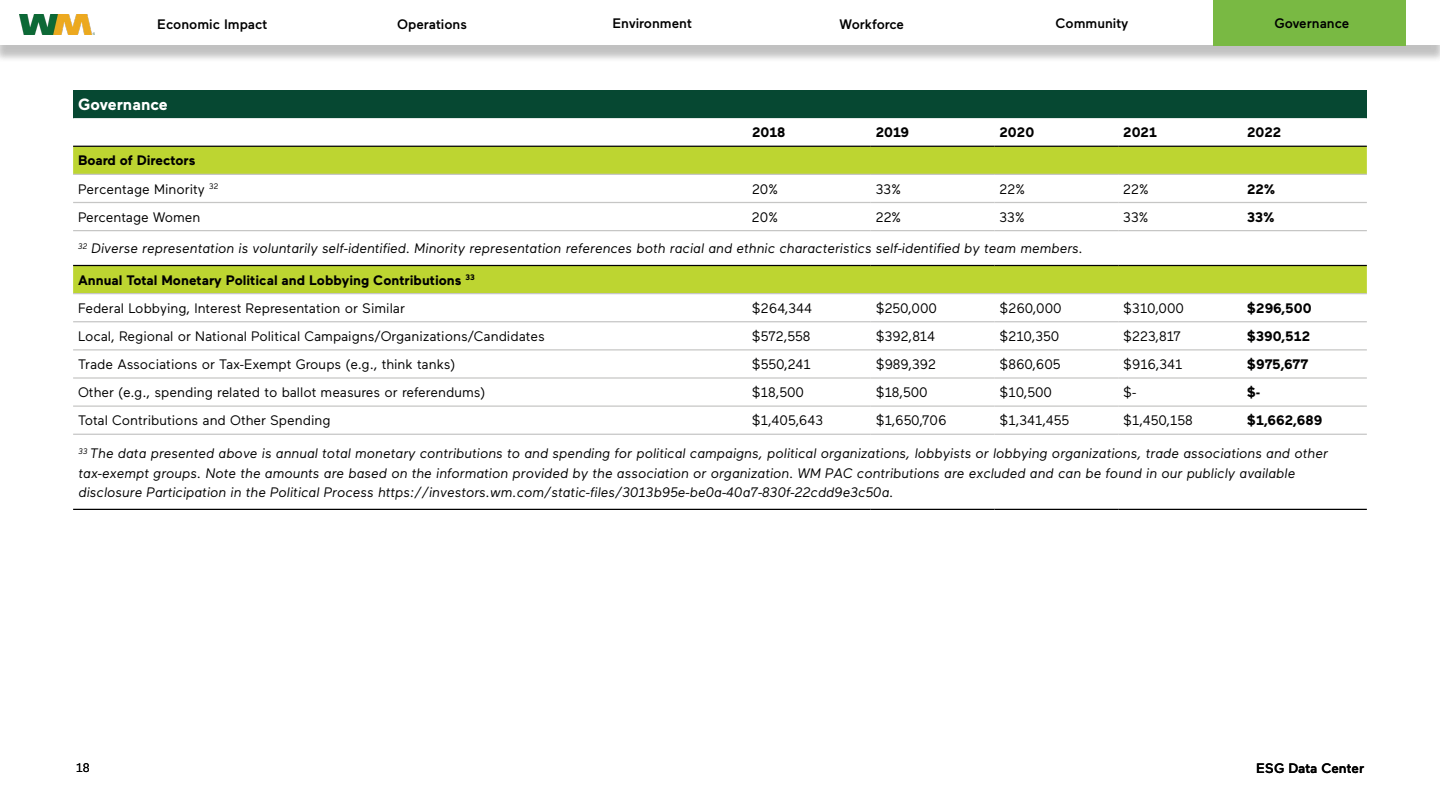
<style>
.page{position:relative;width:1440px;height:810px;background:#fff}
.page>*{position:absolute;margin:0;border:0;box-sizing:border-box;transform-origin:0 0}
.t1{font:700 16.25px "Maax";color:#fff}
.t2{font:italic 13.75px/19.8px "Maax";color:#000}
.t3{font:13.75px/28.1px "Maax";color:#000}
.t4{font:700 13.75px/28.1px "Maax";color:#000}
.t5{font:500 13.75px "Maax";color:#000}
.t6{font:12.5px "Maax";color:#000}
.s1{font-weight:700}
.s2{font-weight:400}
</style>
<div class="page">
<div style="left:0;top:5px;width:1440px;height:58px;background:#000;opacity:.13"></div>
<div style="left:0;top:0;width:1440px;height:45px;background:#fff"></div>
<div style="left:1214px;top:0;width:192px;height:46px;background:#79b943"></div>
<div style="left:73px;top:90px;width:1294px;height:28px;background:#064832"></div>
<svg style="left:73px;top:118px;width:1294px;height:28px"></svg>
<svg style="left:73px;top:147px;width:1294px;height:146px"></svg>
<hr style="left:73px;top:146px;width:674px;height:1px;background:#000">
<hr style="left:747px;top:146px;width:124px;height:1px;background:#000">
<hr style="left:871px;top:146px;width:123px;height:1px;background:#000">
<hr style="left:994px;top:146px;width:124px;height:1px;background:#000">
<hr style="left:1118px;top:146px;width:124px;height:1px;background:#000">
<hr style="left:1242px;top:146px;width:125px;height:1px;background:#000">
<hr style="left:73px;top:174px;width:674px;height:1px;background:#c6c6c5">
<hr style="left:747px;top:174px;width:124px;height:1px;background:#c6c6c5">
<hr style="left:871px;top:174px;width:123px;height:1px;background:#c6c6c5">
<hr style="left:994px;top:174px;width:124px;height:1px;background:#c6c6c5">
<hr style="left:1118px;top:174px;width:124px;height:1px;background:#c6c6c5">
<hr style="left:1242px;top:174px;width:125px;height:1px;background:#c6c6c5">
<hr style="left:73px;top:202px;width:674px;height:1px;background:#c6c6c5">
<hr style="left:747px;top:202px;width:124px;height:1px;background:#c6c6c5">
<hr style="left:871px;top:202px;width:123px;height:1px;background:#c6c6c5">
<hr style="left:994px;top:202px;width:124px;height:1px;background:#c6c6c5">
<hr style="left:1118px;top:202px;width:124px;height:1px;background:#c6c6c5">
<hr style="left:1242px;top:202px;width:125px;height:1px;background:#c6c6c5">
<hr style="left:73px;top:230px;width:674px;height:1px;background:#c6c6c5">
<hr style="left:747px;top:230px;width:124px;height:1px;background:#c6c6c5">
<hr style="left:871px;top:230px;width:123px;height:1px;background:#c6c6c5">
<hr style="left:994px;top:230px;width:124px;height:1px;background:#c6c6c5">
<hr style="left:1118px;top:230px;width:124px;height:1px;background:#c6c6c5">
<hr style="left:1242px;top:230px;width:125px;height:1px;background:#c6c6c5">
<hr style="left:73px;top:321px;width:674px;height:1px;background:#c6c6c5">
<hr style="left:747px;top:321px;width:124px;height:1px;background:#c6c6c5">
<hr style="left:871px;top:321px;width:123px;height:1px;background:#c6c6c5">
<hr style="left:994px;top:321px;width:124px;height:1px;background:#c6c6c5">
<hr style="left:1118px;top:321px;width:124px;height:1px;background:#c6c6c5">
<hr style="left:1242px;top:321px;width:125px;height:1px;background:#c6c6c5">
<hr style="left:73px;top:349px;width:674px;height:1px;background:#c6c6c5">
<hr style="left:747px;top:349px;width:124px;height:1px;background:#c6c6c5">
<hr style="left:871px;top:349px;width:123px;height:1px;background:#c6c6c5">
<hr style="left:994px;top:349px;width:124px;height:1px;background:#c6c6c5">
<hr style="left:1118px;top:349px;width:124px;height:1px;background:#c6c6c5">
<hr style="left:1242px;top:349px;width:125px;height:1px;background:#c6c6c5">
<hr style="left:73px;top:377px;width:674px;height:2px;background:#c6c6c5">
<hr style="left:747px;top:377px;width:124px;height:2px;background:#c6c6c5">
<hr style="left:871px;top:377px;width:123px;height:2px;background:#c6c6c5">
<hr style="left:994px;top:377px;width:124px;height:2px;background:#c6c6c5">
<hr style="left:1118px;top:377px;width:124px;height:2px;background:#c6c6c5">
<hr style="left:1242px;top:377px;width:125px;height:2px;background:#c6c6c5">
<hr style="left:73px;top:405px;width:674px;height:2px;background:#c6c6c5">
<hr style="left:747px;top:405px;width:124px;height:2px;background:#c6c6c5">
<hr style="left:871px;top:405px;width:123px;height:2px;background:#c6c6c5">
<hr style="left:994px;top:405px;width:124px;height:2px;background:#c6c6c5">
<hr style="left:1118px;top:405px;width:124px;height:2px;background:#c6c6c5">
<hr style="left:1242px;top:405px;width:125px;height:2px;background:#c6c6c5">
<hr style="left:73px;top:434px;width:674px;height:1px;background:#c6c6c5">
<hr style="left:747px;top:434px;width:124px;height:1px;background:#c6c6c5">
<hr style="left:871px;top:434px;width:123px;height:1px;background:#c6c6c5">
<hr style="left:994px;top:434px;width:124px;height:1px;background:#c6c6c5">
<hr style="left:1118px;top:434px;width:124px;height:1px;background:#c6c6c5">
<hr style="left:1242px;top:434px;width:125px;height:1px;background:#c6c6c5">
<hr style="left:73px;top:509px;width:674px;height:1px;background:#000">
<hr style="left:747px;top:509px;width:124px;height:1px;background:#000">
<hr style="left:871px;top:509px;width:123px;height:1px;background:#000">
<hr style="left:994px;top:509px;width:124px;height:1px;background:#000">
<hr style="left:1118px;top:509px;width:124px;height:1px;background:#000">
<hr style="left:1242px;top:509px;width:125px;height:1px;background:#000">
<hr style="left:73px;top:265px;width:674px;height:1px;background:#000">
<hr style="left:747px;top:265px;width:124px;height:1px;background:#000">
<hr style="left:871px;top:265px;width:123px;height:1px;background:#000">
<hr style="left:994px;top:265px;width:124px;height:1px;background:#000">
<hr style="left:1118px;top:265px;width:124px;height:1px;background:#000">
<hr style="left:1242px;top:265px;width:125px;height:1px;background:#000">
<hr style="left:73px;top:293px;width:674px;height:1px;background:#c6c6c5">
<hr style="left:747px;top:293px;width:124px;height:1px;background:#c6c6c5">
<hr style="left:871px;top:293px;width:123px;height:1px;background:#c6c6c5">
<hr style="left:994px;top:293px;width:124px;height:1px;background:#c6c6c5">
<hr style="left:1118px;top:293px;width:124px;height:1px;background:#c6c6c5">
<hr style="left:1242px;top:293px;width:125px;height:1px;background:#c6c6c5">
<p class="t5" style="left:157px;top:15px;width:111px">Economic Impact</p>
<p class="t5" style="left:397px;top:15px;width:71px">Operations</p>
<p class="t5" style="left:612px;top:15px;width:81px">Environment</p>
<p class="t5" style="left:840px;top:15px;width:66px">Workforce</p>
<p class="t5" style="left:1056px;top:15px;width:74px">Community</p>
<p class="t5" style="left:1274px;top:15px;width:77px">Governance</p>
<p class="t1" style="left:78px;top:94px;width:91px">Governance</p>
<p class="t3" style="left:78px;top:146px;width:142px"><span class="s1">Board of Directors<br></span>Percentage Minority <sup>32</sup></p>
<p class="t4" style="left:752px;top:118px;width:35px">2018</p>
<p class="t4" style="left:876px;top:118px;width:35px">2019</p>
<p class="t4" style="left:999px;top:118px;width:36px">2020</p>
<p class="t4" style="left:1123px;top:118px;width:35px">2021</p>
<p class="t4" style="left:1247px;top:118px;width:36px">2022</p>
<p class="t3" style="left:752px;top:174px;width:27px">20%</p>
<p class="t3" style="left:876px;top:174px;width:27px">33%</p>
<p class="t3" style="left:999px;top:174px;width:27px">22%</p>
<p class="t3" style="left:1123px;top:174px;width:27px">22%</p>
<p class="t4" style="left:1247px;top:174px;width:30px">22%</p>
<p class="t3" style="left:78px;top:202px;width:124px">Percentage Women</p>
<p class="t3" style="left:752px;top:202px;width:27px">20%</p>
<p class="t3" style="left:876px;top:202px;width:27px">22%</p>
<p class="t3" style="left:999px;top:202px;width:27px">33%</p>
<p class="t3" style="left:1123px;top:202px;width:27px">33%</p>
<p class="t4" style="left:1247px;top:202px;width:29px">33%</p>
<p class="t2" style="left:78px;top:238px;width:1006px"><sup>32</sup> Diverse representation is voluntarily self-identified. Minority representation references both racial and ethnic characteristics self-identified by team members.</p>
<p class="t4" style="left:78px;top:265px;width:398px">Annual Total Monetary Political and Lobbying Contributions <sup>33<br></sup><span class="s2">Federal Lobbying, Interest Representation or Similar</span></p>
<p class="t3" style="left:752px;top:293px;width:62px">$264,344</p>
<p class="t3" style="left:876px;top:293px;width:63px">$250,000</p>
<p class="t3" style="left:999px;top:293px;width:64px">$260,000</p>
<p class="t3" style="left:1123px;top:293px;width:62px">$310,000</p>
<p class="t4" style="left:1247px;top:293px;width:66px">$296,500</p>
<p class="t3" style="left:78px;top:321px;width:468px">Local, Regional or National Political Campaigns/Organizations/Candidates</p>
<p class="t3" style="left:752px;top:321px;width:60px">$572,558</p>
<p class="t3" style="left:876px;top:321px;width:61px">$392,814</p>
<p class="t3" style="left:999px;top:321px;width:61px">$210,350</p>
<p class="t3" style="left:1123px;top:321px;width:59px">$223,817</p>
<p class="t4" style="left:1247px;top:321px;width:65px">$390,512</p>
<p class="t3" style="left:78px;top:350px;width:379px">Trade Associations or Tax-Exempt Groups (e.g., think tanks)</p>
<p class="t3" style="left:752px;top:350px;width:60px">$550,241</p>
<p class="t3" style="left:876px;top:350px;width:62px">$989,392</p>
<p class="t3" style="left:999px;top:350px;width:62px">$860,605</p>
<p class="t3" style="left:1123px;top:350px;width:61px">$916,341</p>
<p class="t4" style="left:1247px;top:350px;width:63px">$975,677</p>
<p class="t3" style="left:78px;top:378px;width:409px">Other (e.g., spending related to ballot measures or referendums)</p>
<p class="t3" style="left:752px;top:378px;width:54px">$18,500</p>
<p class="t3" style="left:876px;top:378px;width:54px">$18,500</p>
<p class="t3" style="left:999px;top:378px;width:54px">$10,500</p>
<p class="t3" style="left:1123px;top:378px;width:15px">$-</p>
<p class="t4" style="left:1247px;top:378px;width:15px">$-</p>
<p class="t3" style="left:78px;top:406px;width:254px">Total Contributions and Other Spending</p>
<p class="t3" style="left:752px;top:406px;width:73px">$1,405,643</p>
<p class="t3" style="left:876px;top:406px;width:72px">$1,650,706</p>
<p class="t3" style="left:999px;top:406px;width:71px">$1,341,455</p>
<p class="t3" style="left:1123px;top:406px;width:71px">$1,450,158</p>
<p class="t4" style="left:1247px;top:406px;width:77px">$1,662,689</p>
<p class="t2" style="left:79px;top:443px;width:1251px"><sup>33</sup> The data presented above is annual total monetary contributions to and spending for political campaigns, political organizations, lobbyists or lobbying organizations, trade associations and other tax-exempt groups. Note the amounts are based on the information provided by the association or organization. WM PAC contributions are excluded and can be found in our publicly available disclosure Participation in the Political Process https://investors.wm.com/static-files/3013b95e-be0a-40a7-830f-22cdd9e3c50a.</p>
<p class="t6" style="left:76px;top:759px;width:15px">18</p>
<p class="t5" style="left:1256px;top:759px;width:109px">ESG Data Center</p>
</div>
